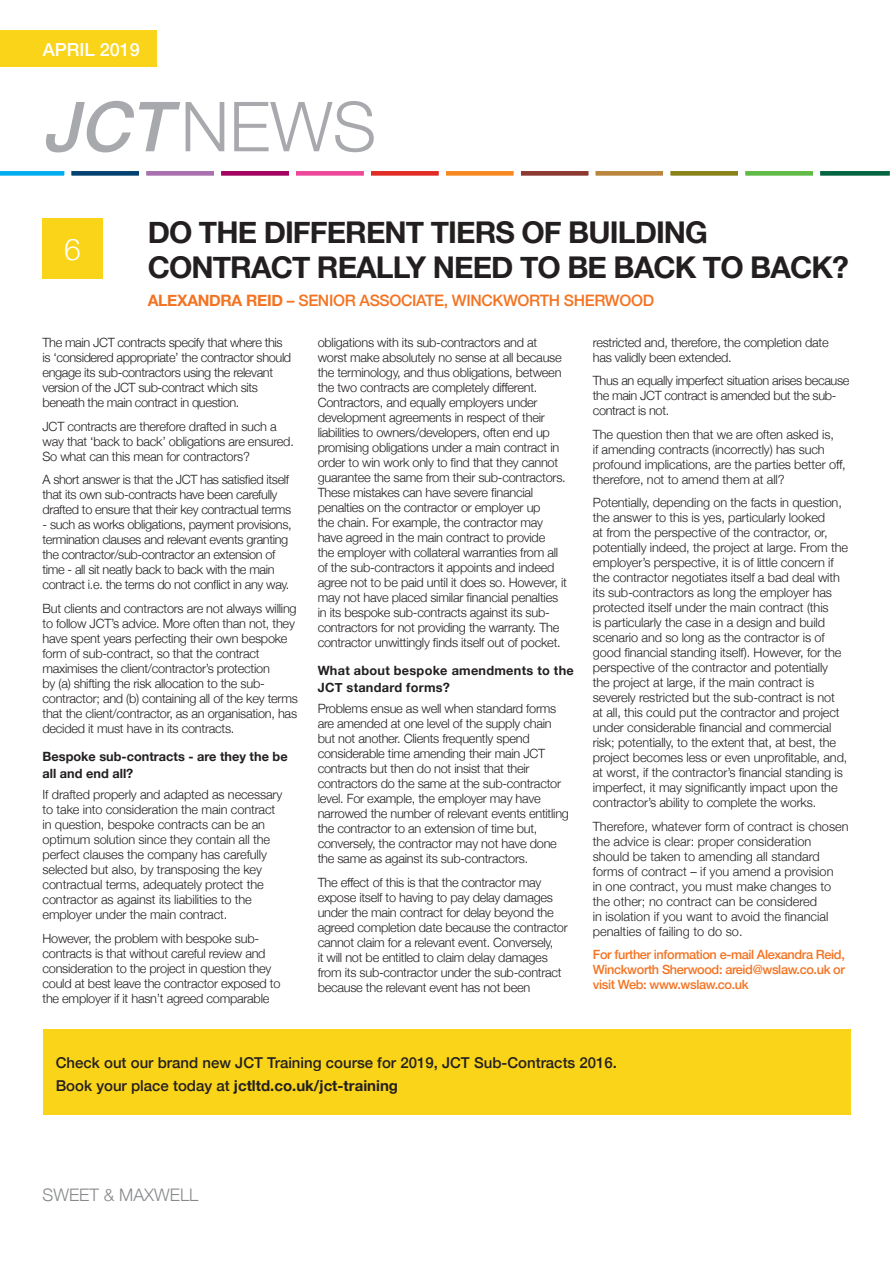
<style>
.page{position:relative;width:893px;height:1263px;background:#fff}
.page>*{position:absolute;margin:0;border:0;box-sizing:border-box;transform-origin:0 0}
.t1{font:300 69px "Helvetica Neue";color:#a8a9ad}
.MAINHEADING{font:700 30px/34.5px "Helvetica Neue";letter-spacing:-.03em;color:#231f20}
.t2{font:300 30px "Helvetica Neue";color:#fff}
.t3{font:500 18px "Helvetica Neue";color:#fff}
.t4{font:300 17.25px "Helvetica Neue";color:#86888b}
.t5{font:500 15.75px "Helvetica Neue";letter-spacing:-.02em;color:#f47321}
.t6{font:500 15px/22.5px "Helvetica Neue";color:#231f20}
.t7{font:300 12.75px/15px "Helvetica Neue";letter-spacing:-.02em;color:#231f20}
.t8{font:300 12.75px/15px "Helvetica Neue";color:#231f20}
.t9{font:500 12.75px/15px "Helvetica Neue";letter-spacing:-.03em;color:#f47321;text-align:justify}
.SUBHEAD{font:700 12.75px/17.2px "Helvetica Neue";letter-spacing:.02em;color:#231f20}
.SUBHEAD-2{font:700 12.75px/17.2px "Helvetica Neue";color:#231f20}
.s1{font-weight:500;font-style:italic}
.s2{font-weight:700}
</style>
<div class="page">
<div style="left:0;top:30px;width:157px;height:37px;background:#fad418"></div>
<div style="left:71px;top:171px;width:68px;height:5px;background:#004171"></div>
<div style="left:70px;top:170px;width:71px;height:7px;border:1px solid #fff"></div>
<div style="left:446px;top:171px;width:68px;height:5px;background:#f6891f"></div>
<div style="left:444px;top:170px;width:71px;height:7px;border:1px solid #fff"></div>
<div style="left:371px;top:171px;width:68px;height:5px;background:#e12c26"></div>
<div style="left:369px;top:170px;width:71px;height:7px;border:1px solid #fff"></div>
<div style="left:221px;top:171px;width:68px;height:5px;background:#a20160"></div>
<div style="left:220px;top:170px;width:70px;height:7px;border:1px solid #fff"></div>
<div style="left:146px;top:171px;width:68px;height:5px;background:#a96fae"></div>
<div style="left:145px;top:170px;width:71px;height:7px;border:1px solid #fff"></div>
<div style="left:521px;top:171px;width:68px;height:5px;background:#8c3a31"></div>
<div style="left:519px;top:170px;width:71px;height:7px;border:1px solid #fff"></div>
<div style="left:595px;top:171px;width:68px;height:5px;background:#ba853d"></div>
<div style="left:594px;top:170px;width:71px;height:7px;border:1px solid #fff"></div>
<div style="left:296px;top:171px;width:68px;height:5px;background:#ed4799"></div>
<div style="left:294px;top:170px;width:71px;height:7px;border:1px solid #fff"></div>
<div style="left:745px;top:171px;width:68px;height:5px;background:#60bb46"></div>
<div style="left:744px;top:170px;width:71px;height:7px;border:1px solid #fff"></div>
<div style="left:670px;top:171px;width:68px;height:5px;background:#8a8218"></div>
<div style="left:669px;top:170px;width:71px;height:7px;border:1px solid #fff"></div>
<svg style="left:820px;top:171px;width:70px;height:5px"></svg>
<svg style="left:0;top:171px;width:65px;height:5px"></svg>
<div style="left:43px;top:218px;width:60px;height:61px;background:#fad418"></div>
<div style="left:43px;top:1029px;width:807px;height:85px;background:#fad418"></div>
<h3 class="t3" style="left:43px;top:35px;width:99px">APRIL 2019</h3>
<p class="t1" style="left:43px;top:71px;width:335px"><span class="s1">JCT</span>NEWS</p>
<p class="MAINHEADING" style="left:148px;top:216px;width:703px">DO THE DIFFERENT TIERS OF BUILDING<br>CONTRACT REALLY NEED TO BE BACK TO BACK?</p>
<p class="t5" style="left:148px;top:288px;width:508px"><span class="s2">ALEXANDRA REID</span> – SENIOR ASSOCIATE, WINCKWORTH SHERWOOD</p>
<p class="t7" style="left:43px;top:334px;width:250px">The main JCT contracts specify that where this is ‘considered appropriate’ the contractor should engage its sub-contractors using the relevant version of the JCT sub-contract which sits beneath the main contract in question.</p>
<p class="t7" style="left:43px;top:418px;width:253px">JCT contracts are therefore drafted in such a way that ‘back to back’ obligations are ensured.<br>So what can this mean for contractors?</p>
<p class="t7" style="left:43px;top:471px;width:250px">A short answer is that the JCT has satisfied itself that its own sub-contracts have been carefully drafted to ensure that their key contractual terms</p>
<p class="t7" style="left:43px;top:516px;width:251px">- such as works obligations, payment provisions, termination clauses and relevant events granting the contractor/sub-contractor an extension of time - all sit neatly back to back with the main contract i.e. the terms do not conflict in any way.</p>
<p class="t7" style="left:43px;top:600px;width:257px">But clients and contractors are not always willing to follow JCT’s advice. More often than not, they have spent years perfecting their own bespoke form of sub-contract, so that the contract maximises the client/contractor’s protection<br>by (a) shifting the risk allocation to the sub&shy;contractor; and (b) containing all of the key terms that the client/contractor, as an organisation, has decided it must have in its contracts.</p>
<p class="SUBHEAD-2" style="left:43px;top:748px;width:247px">Bespoke sub-contracts - are they the be all and end all?</p>
<p class="t7" style="left:43px;top:786px;width:241px">If drafted properly and adapted as necessary to take into consideration the main contract in question, bespoke contracts can be an optimum solution since they contain all the perfect clauses the company has carefully selected but also, by transposing the key contractual terms, adequately protect the contractor as against its liabilities to the employer under the main contract.</p>
<p class="t7" style="left:43px;top:930px;width:239px">However, the problem with bespoke sub&shy;contracts is that without careful review and consideration to the project in question they could at best leave the contractor exposed to the employer if it hasn’t agreed comparable</p>
<p class="t2" style="left:64px;top:225px;width:18px">6</p>
<p class="t7" style="left:593px;top:334px;width:237px">restricted and, therefore, the completion date has validly been extended.</p>
<p class="t7" style="left:593px;top:372px;width:258px">Thus an equally imperfect situation arises because the main JCT contract is amended but the sub&shy;contract is not.</p>
<p class="t7" style="left:593px;top:426px;width:254px">The question then that we are often asked is,<br>if amending contracts (incorrectly) has such profound implications, are the parties better off, therefore, not to amend them at all?</p>
<p class="t7" style="left:593px;top:494px;width:257px">Potentially, depending on the facts in question, the answer to this is yes, particularly looked<br>at from the perspective of the contractor, or, potentially indeed, the project at large. From the employer’s perspective, it is of little concern if the contractor negotiates itself a bad deal with its sub-contractors as long the employer has protected itself under the main contract (this<br>is particularly the case in a design and build scenario and so long as the contractor is of good financial standing itself). However, for the perspective of the contractor and potentially the project at large, if the main contract is severely restricted but the sub-contract is not at all, this could put the contractor and project under considerable financial and commercial risk; potentially, to the extent that, at best, the project becomes less or even unprofitable, and, at worst, if the contractor’s financial standing is imperfect, it may significantly impact upon the contractor’s ability to complete the works.</p>
<p class="t8" style="left:593px;top:818px;width:257px">Therefore, whatever form of contract is chosen the advice is clear: proper consideration should be taken to amending all standard forms of contract – if you amend a provision<br>in one contract, you must make changes to the other; no contract can be considered<br>in isolation if you want to avoid the financial penalties of failing to do so.</p>
<p class="t9" style="left:593px;top:946px;width:254px">For further information e-mail Alexandra Reid, Winckworth Sherwood: areid@wslaw.co.uk or visit Web: www.wslaw.co.uk</p>
<p class="t7" style="left:318px;top:334px;width:251px">obligations with its sub-contractors and at worst make absolutely no sense at all because the terminology, and thus obligations, between the two contracts are completely different.<br>Contractors, and equally employers under development agreements in respect of their liabilities to owners/developers, often end up promising obligations under a main contract in order to win work only to find that they cannot guarantee the same from their sub-contractors.<br>These mistakes can have severe financial penalties on the contractor or employer up<br>the chain. For example, the contractor may have agreed in the main contract to provide<br>the employer with collateral warranties from all of the sub-contractors it appoints and indeed agree not to be paid until it does so. However, it may not have placed similar financial penalties in its bespoke sub-contracts against its sub&shy;contractors for not providing the warranty. The contractor unwittingly finds itself out of pocket.</p>
<p class="SUBHEAD" style="left:318px;top:662px;width:258px">What about bespoke amendments to the<br>JCT standard forms?</p>
<p class="t7" style="left:318px;top:700px;width:253px">Problems ensue as well when standard forms are amended at one level of the supply chain but not another. Clients frequently spend considerable time amending their main JCT contracts but then do not insist that their contractors do the same at the sub-contractor level. For example, the employer may have narrowed the number of relevant events entitling the contractor to an extension of time but, conversely, the contractor may not have done the same as against its sub-contractors.</p>
<p class="t7" style="left:318px;top:874px;width:252px">The effect of this is that the contractor may expose itself to having to pay delay damages under the main contract for delay beyond the agreed completion date because the contractor cannot claim for a relevant event. Conversely,<br>it will not be entitled to claim delay damages from its sub-contractor under the sub-contract because the relevant event has not been</p>
<p class="t6" style="left:56px;top:1050px;width:563px">Check out our brand new JCT Training course for 2019, JCT Sub-Contracts 2016.<br>Book your place today at <span class="s2">jctltd.co.uk/jct-training</span></p>
<p class="t4" style="left:43px;top:1181px;width:158px">SWEET &amp; MAXWELL</p>
</div>
